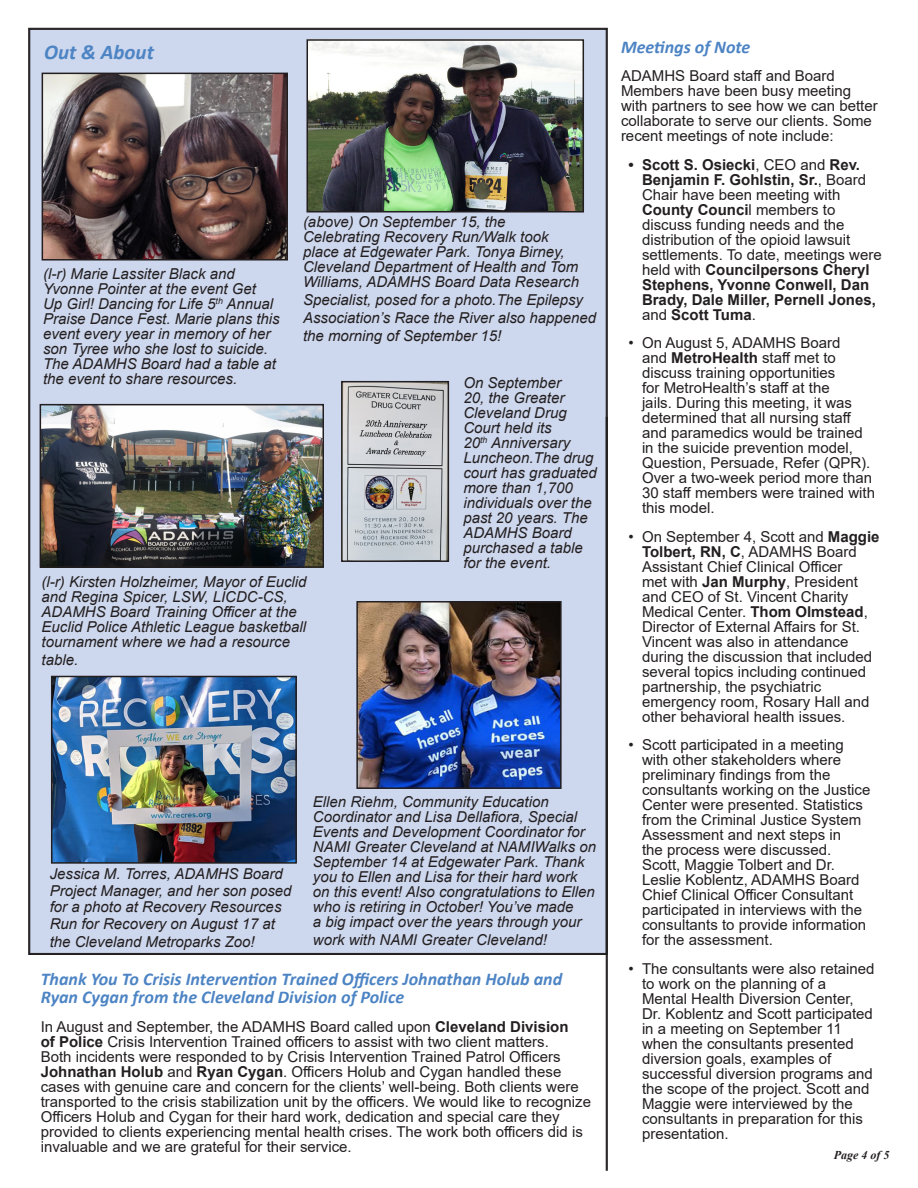
<style>
.page{position:relative;width:918px;height:1188px;background:#fff}
.page>*{position:absolute;margin:0;border:0;box-sizing:border-box;transform-origin:0 0}
.t1{font:italic 700 21px "Calibri";color:#4d84c4}
.t2{font:italic 700 18px/18px "Calibri";color:#4d84c4}
.t3{font:15px/15px "Arial";color:#231f20}
.t4{font:italic 15px/15px "Arial";color:#231f20}
.t5{font:italic 700 12px "Times New Roman";color:#231f20}
.s1{font-weight:700}
</style>
<div class="page">
<div style="left:28px;top:28px;width:580px;height:927px;background:#cdd7ed"></div>
<hr style="left:607px;top:417px;width:1px;height:754px;background:#231f20">
<hr style="left:606px;top:417px;width:1px;height:754px;background:#231f20">
<img style="left:54px;top:679px;width:240px;height:182px">
<div style="left:51px;top:676px;width:246px;height:188px;border:2px solid #231f20"></div>
<img style="left:359px;top:604px;width:200px;height:182px">
<div style="left:356px;top:601px;width:206px;height:188px;border:2px solid #231f20"></div>
<img style="left:310px;top:42px;width:271px;height:168px">
<div style="left:307px;top:39px;width:277px;height:174px;border:2px solid #231f20"></div>
<img style="left:344px;top:384px;width:102px;height:175px">
<div style="left:341px;top:381px;width:108px;height:181px;border:2px solid #231f20"></div>
<img style="left:45px;top:76px;width:240px;height:182px">
<div style="left:42px;top:73px;width:246px;height:188px;border:2px solid #231f20"></div>
<img style="left:43px;top:407px;width:278px;height:158px">
<div style="left:40px;top:404px;width:284px;height:164px;border:2px solid #231f20"></div>
<p class="t1" style="left:44px;top:37px;width:111px">Out &amp; About</p>
<p class="t4" style="left:43px;top:267px;width:238px">(l-r) Marie Lassiter Black and<br>Yvonne Pointer at the event Get<br>Up Girl! Dancing for Life 5<sup>th</sup> Annual<br>Praise Dance Fest. Marie plans this event every year in memory of her son Tyree who she lost to suicide.<br>The ADAMHS Board had a table at the event to share resources.</p>
<p class="t4" style="left:303px;top:215px;width:278px">(above) On September 15, the Celebrating Recovery Run/Walk took place at Edgewater Park. Tonya Birney, Cleveland Department of Health and Tom Williams, ADAMHS Board Data Research</p>
<p class="t4" style="left:303px;top:291px;width:295px;line-height:18px">Specialist, posed for a photo.The Epilepsy<br>Association’s Race the River also happened the morning of September 15!</p>
<p class="t4" style="left:463px;top:376px;width:135px">On September<br>20, the Greater<br>Cleveland Drug<br>Court held its<br>20<sup>th</sup> Anniversary<br>Luncheon.The drug court has graduated more than 1,700 individuals over the past 20 years. The<br>ADAMHS Board purchased a table for the event.</p>
<p class="t4" style="left:42px;top:574px;width:267px">(l-r) Kirsten Holzheimer, Mayor of Euclid and Regina Spicer, LSW, LICDC-CS, ADAMHS Board Training Officer at the Euclid Police Athletic League basketball tournament where we had a resource</p>
<p class="t4" style="left:42px;top:652px;width:38px">table.</p>
<p class="t4" style="left:50px;top:866px;width:243px;line-height:16.5px">Jessica M. Torres, ADAMHS Board<br>Project Manager, and her son posed for a photo at Recovery Resources<br>Run for Recovery on August 17 at</p>
<p class="t4" style="left:50px;top:934px;width:207px">the Cleveland Metroparks Zoo!</p>
<p class="t4" style="left:313px;top:794px;width:285px">Ellen Riehm, Community Education Coordinator and Lisa Dellafiora, Special Events and Development Coordinator for NAMI Greater Cleveland at NAMIWalks on September 14 at Edgewater Park. Thank you to Ellen and Lisa for their hard work on this event! Also congratulations to Ellen who is retiring in October! You’ve made<br>a big impact over the years through your</p>
<p class="t4" style="left:313px;top:932px;width:236px">work with NAMI Greater Cleveland!</p>
<p class="t2" style="left:41px;top:970px;width:523px">Thank You To Crisis Intervention Trained Officers Johnathan Holub and<br>Ryan Cygan from the Cleveland Division of Police</p>
<p class="t3" style="left:41px;top:1019px;width:552px">In August and September, the ADAMHS Board called upon <span class="s1">Cleveland Division<br>of Police</span> Crisis Intervention Trained officers to assist with two client matters.<br>Both incidents were responded to by Crisis Intervention Trained Patrol Officers <span class="s1">Johnathan Holub</span> and <span class="s1">Ryan Cygan</span>. Officers Holub and Cygan handled these cases with genuine care and concern for the clients’ well-being. Both clients were transported to the crisis stabilization unit by the officers. We would like to recognize Officers Holub and Cygan for their hard work, dedication and special care they provided to clients experiencing mental health crises. The work both officers did is invaluable and we are grateful for their service.</p>
<p class="t2" style="left:621px;top:37px;width:131px">Meetings of Note</p>
<p class="t3" style="left:621px;top:68px;width:258px">ADAMHS Board staff and Board Members have been busy meeting with partners to see how we can better collaborate to serve our clients. Some recent meetings of note include:</p>
<p class="t3" style="left:642px;top:157px;width:241px;text-indent:-14px"><span class="s1">• Scott S. Osiecki</span>, CEO and <span class="s1">Rev.<br>Benjamin F. Gohlstin, Sr.</span>, Board<br>Chair have been meeting with<br><span class="s1">County Counci</span>l members to discuss funding needs and the distribution of the opioid lawsuit settlements. To date, meetings were held with <span class="s1">Councilpersons Cheryl<br>Stephens, Yvonne Conwell, Dan<br>Brady, Dale Miller, Pernell Jones, </span>and <span class="s1">Scott Tuma</span>.</p>
<p class="t3" style="left:642px;top:335px;width:235px;text-indent:-14px">• On August 5, ADAMHS Board<br>and <span class="s1">MetroHealth</span> staff met to discuss training opportunities<br>for MetroHealth’s staff at the<br>jails. During this meeting, it was determined that all nursing staff and paramedics would be trained in the suicide prevention model,<br>Question, Persuade, Refer (QPR).<br>Over a two-week period more than<br>30 staff members were trained with this model.</p>
<p class="t3" style="left:642px;top:529px;width:239px;text-indent:-14px">• On September 4, Scott and <span class="s1">Maggie<br>Tolbert, RN, C</span>, ADAMHS Board<br>Assistant Chief Clinical Officer<br>met with <span class="s1">Jan Murphy</span>, President and CEO of St. Vincent Charity<br>Medical Center. <span class="s1">Thom Olmstead</span>,<br>Director of External Affairs for St.<br>Vincent was also in attendance during the discussion that included several topics including continued partnership, the psychiatric emergency room, Rosary Hall and other behavioral health issues.</p>
<p class="t3" style="left:642px;top:737px;width:230px;text-indent:-14px">• Scott participated in a meeting with other stakeholders where preliminary findings from the consultants working on the Justice<br>Center were presented. Statistics from the Criminal Justice System<br>Assessment and next steps in<br>the process were discussed.<br>Scott, Maggie Tolbert and Dr.<br>Leslie Koblentz, ADAMHS Board<br>Chief Clinical Officer Consultant participated in interviews with the consultants to provide information for the assessment.</p>
<p class="t3" style="left:642px;top:961px;width:234px;text-indent:-14px">• The consultants were also retained to work on the planning of a<br>Mental Health Diversion Center,<br>Dr. Koblentz and Scott participated in a meeting on September 11 when the consultants presented diversion goals, examples of successful diversion programs and the scope of the project. Scott and<br>Maggie were interviewed by the consultants in preparation for this presentation.</p>
<p class="t5" style="left:834px;top:1146px;width:57px">Page 4 of 5</p>
</div>
